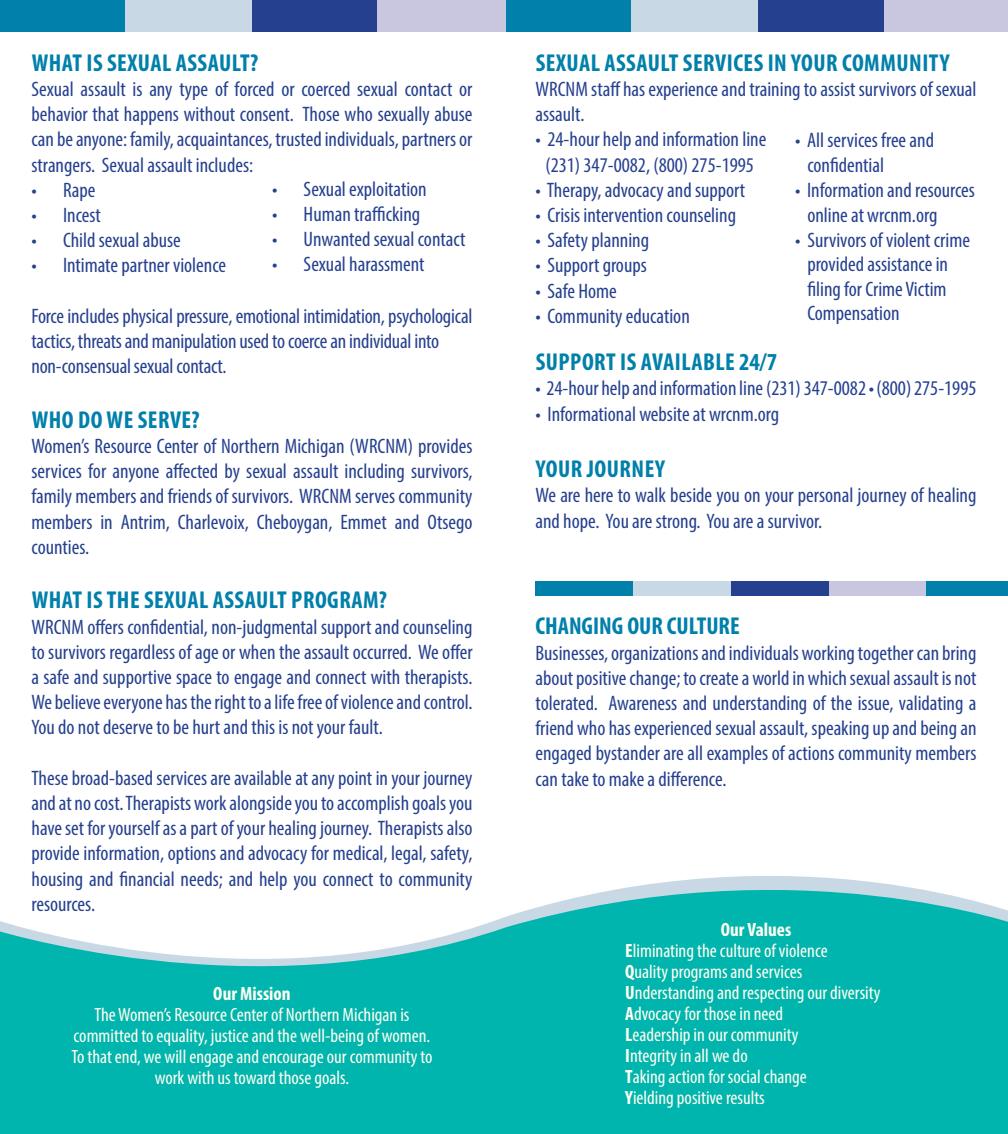
<style>
.page{position:relative;width:1008px;height:1134px;background:#fff}
.page>*{position:absolute;margin:0;border:0;box-sizing:border-box;transform-origin:0 0}
.t1{font:700 condensed 24.5px "Myriad Pro";letter-spacing:.02em;color:#0080aa}
.t2{font:700 condensed 24.5px "Myriad Pro";color:#0080aa}
.t3{font:condensed 21px/25.2px "Myriad Pro";color:#25408f}
.t4{font:condensed 19.25px/21px "Myriad Pro";color:#fffef2;text-align:center}
.t5{font:700 condensed 19.25px "Myriad Pro";color:#fffef2}
.s1{font-weight:700}
</style>
<div class="page">
<svg style="left:0;top:876px;width:1008px;height:258px;fill:#00b5ad"></svg>
<div style="left:506px;top:0;width:127px;height:32px;background:#0080aa"></div>
<div style="left:758px;top:0;width:127px;height:32px;background:#25408f"></div>
<div style="left:631px;top:0;width:127px;height:32px;background:#c8d9e5"></div>
<div style="left:885px;top:0;width:123px;height:32px;background:#c8c7df"></div>
<div style="left:0;top:0;width:125px;height:32px;background:#0080aa"></div>
<div style="left:252px;top:0;width:126px;height:32px;background:#25408f"></div>
<div style="left:125px;top:0;width:127px;height:32px;background:#c8d9e5"></div>
<div style="left:377px;top:0;width:129px;height:32px;background:#c8c7df"></div>
<div style="left:536px;top:581px;width:97px;height:15px;background:#0080aa"></div>
<div style="left:731px;top:581px;width:98px;height:15px;background:#25408f"></div>
<div style="left:634px;top:581px;width:97px;height:15px;background:#c8d9e5"></div>
<div style="left:829px;top:581px;width:97px;height:15px;background:#c8c7df"></div>
<div style="left:926px;top:581px;width:82px;height:15px;background:#0080aa"></div>
<p class="t1" style="left:32px;top:47px;width:228px">WHAT IS SEXUAL ASSAULT?</p>
<p class="t3" style="left:32px;top:76px;width:442px;text-align:justify">Sexual assault is any type of forced or coerced sexual contact or behavior that happens without consent. Those who sexually abuse can be anyone: family, acquaintances, trusted individuals, partners or strangers. Sexual assault includes:</p>
<p class="t3" style="left:32px;top:177px;width:65px">• Rape</p>
<p class="t3" style="left:32px;top:202px;width:71px">• Incest</p>
<p class="t3" style="left:32px;top:227px;width:151px">• Child sexual abuse</p>
<p class="t3" style="left:32px;top:253px;width:196px">• Intimate partner violence</p>
<p class="t3" style="left:32px;top:303px;width:442px">Force includes physical pressure, emotional intimidation, psychological tactics, threats and manipulation used to coerce an individual into non-consensual sexual contact.</p>
<p class="t1" style="left:32px;top:404px;width:169px">WHO DO WE SERVE?</p>
<p class="t3" style="left:32px;top:433px;width:443px;text-align:justify">Women’s Resource Center of Northern Michigan (WRCNM) provides services for anyone affected by sexual assault including survivors, family members and friends of survivors. WRCNM serves community members in Antrim, Charlevoix, Cheboygan, Emmet and Otsego counties.</p>
<p class="t1" style="left:32px;top:585px;width:357px">WHAT IS THE SEXUAL ASSAULT PROGRAM?</p>
<p class="t3" style="left:32px;top:614px;width:443px;text-align:justify">WRCNM offers confidential, non-judgmental support and counseling to survivors regardless of age or when the assault occurred. We offer a safe and supportive space to engage and connect with therapists.<br>We believe everyone has the right to a life free of violence and control.<br>You do not deserve to be hurt and this is not your fault.</p>
<p class="t3" style="left:32px;top:765px;width:443px;text-align:justify">These broad-based services are available at any point in your journey and at no cost. Therapists work alongside you to accomplish goals you have set for yourself as a part of your healing journey. Therapists also provide information, options and advocacy for medical, legal, safety, housing and financial needs; and help you connect to community resources.</p>
<p class="t3" style="left:272px;top:176px;width:156px">• Sexual exploitation</p>
<p class="t3" style="left:272px;top:201px;width:150px">• Human trafficking</p>
<p class="t3" style="left:272px;top:226px;width:195px">• Unwanted sexual contact</p>
<p class="t3" style="left:272px;top:251px;width:154px">• Sexual harassment</p>
<p class="t5" style="left:213px;top:981px;width:79px">Our Mission</p>
<p class="t4" style="left:71px;top:1004px;width:363px">The Women’s Resource Center of Northern Michigan is committed to equality, justice and the well-being of women.<br>To that end, we will engage and encourage our community to work with us toward those goals.</p>
<p class="t1" style="left:536px;top:47px;width:415px">SEXUAL ASSAULT SERVICES IN YOUR COMMUNITY</p>
<p class="t3" style="left:536px;top:76px;width:443px">WRCNM staff has experience and training to assist survivors of sexual assault.</p>
<p class="t3" style="left:536px;top:127px;width:232px;text-align:center">• 24-hour help and information line (231) 347-0082, (800) 275-1995</p>
<p class="t3" style="left:536px;top:177px;width:211px">• Therapy, advocacy and support</p>
<p class="t3" style="left:536px;top:202px;width:202px">• Crisis intervention counseling</p>
<p class="t3" style="left:536px;top:227px;width:115px">• Safety planning</p>
<p class="t3" style="left:536px;top:253px;width:113px">• Support groups</p>
<p class="t3" style="left:536px;top:278px;width:83px">• Safe Home</p>
<p class="t3" style="left:536px;top:303px;width:156px">• Community education</p>
<p class="t1" style="left:536px;top:347px;width:243px">SUPPORT IS AVAILABLE 24/7</p>
<p class="t3" style="left:536px;top:376px;width:443px">• 24-hour help and information line (231) 347-0082 • (800) 275-1995</p>
<p class="t3" style="left:536px;top:401px;width:245px">• Informational website at wrcnm.org</p>
<p class="t1" style="left:536px;top:454px;width:131px">YOUR JOURNEY</p>
<p class="t3" style="left:536px;top:483px;width:443px">We are here to walk beside you on your personal journey of healing and hope. You are strong. You are a survivor.</p>
<p class="t3" style="left:807px;top:127px;width:128px;text-indent:-12px">• All services free and confidential</p>
<p class="t3" style="left:807px;top:177px;width:169px;text-indent:-12px">• Information and resources online at wrcnm.org</p>
<p class="t3" style="left:807px;top:227px;width:164px;line-height:24.5px;text-indent:-12px">• Survivors of violent crime provided assistance in filing for Crime Victim<br>Compensation</p>
<p class="t2" style="left:536px;top:611px;width:206px">CHANGING OUR CULTURE</p>
<p class="t3" style="left:536px;top:640px;width:443px;text-align:justify">Businesses, organizations and individuals working together can bring about positive change; to create a world in which sexual assault is not tolerated. Awareness and understanding of the issue, validating a friend who has experienced sexual assault, speaking up and being an engaged bystander are all examples of actions community members can take to make a difference.</p>
<p class="t4" style="left:625px;top:919px;width:257px;text-align:left;text-indent:95px"><span class="s1">Our Values<br>E</span>liminating the culture of violence<br><span class="s1">Q</span>uality programs and services<br><span class="s1">U</span>nderstanding and respecting our diversity<br><span class="s1">A</span>dvocacy for those in need<br><span class="s1">L</span>eadership in our community<br><span class="s1">I</span>ntegrity in all we do<br><span class="s1">T</span>aking action for social change<br><span class="s1">Y</span>ielding positive results</p>
</div>
